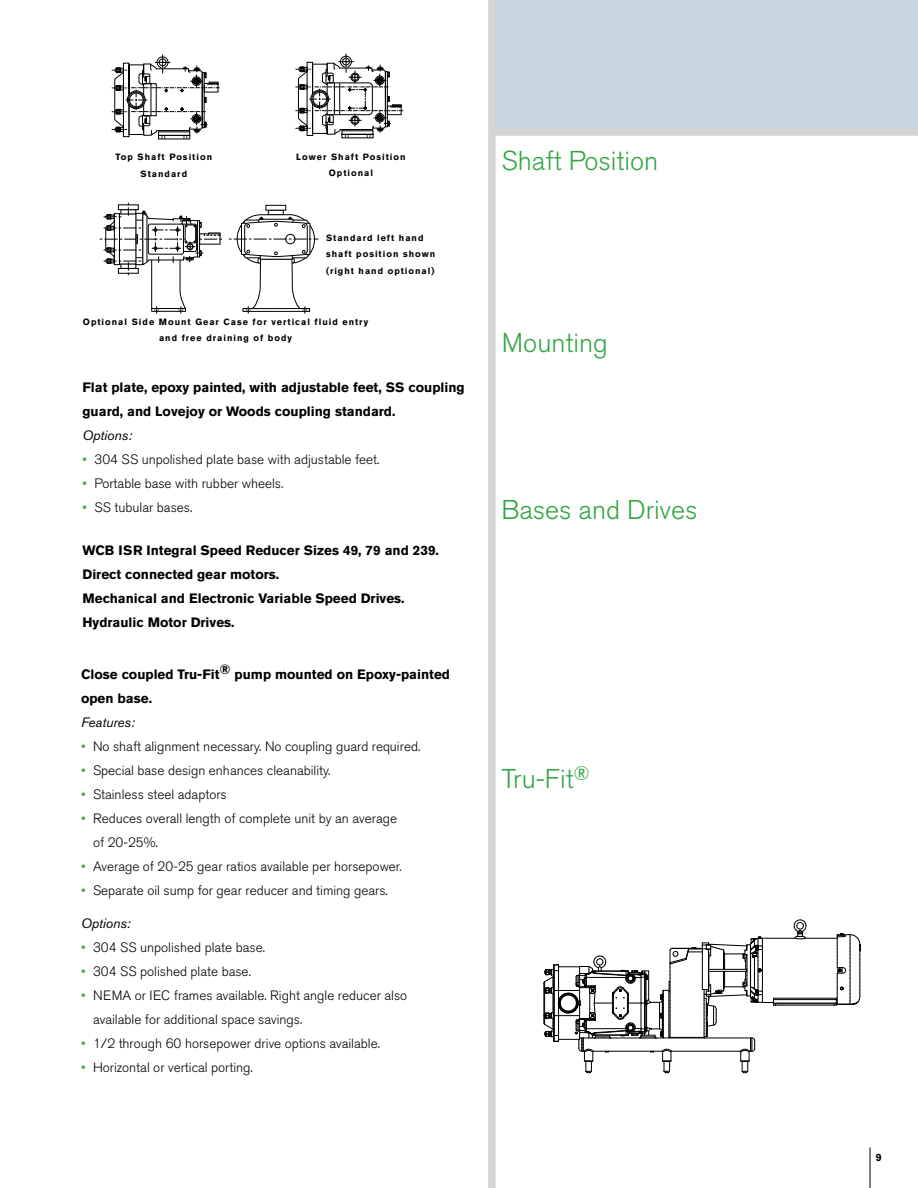
<style>
.page{position:relative;width:918px;height:1188px;background:#fff}
.page>*{position:absolute;margin:0;border:0;box-sizing:border-box;transform-origin:0 0}
.Body_Copy_Headline{font:300 27px "Akzidenz Grotesk BE";color:#33a544}
.t1{font:300 13.5px/24px "Akzidenz Grotesk BE";color:#000}
.Body_Copy_Sub-Headli{font:700 13.5px/24px "Akzidenz Grotesk BE";color:#000}
.Body_Copy_Sub-Headli-2{font:italic 13.5px "Akzidenz Grotesk BE";color:#000}
.t2{font:700 10.5px "Akzidenz Grotesk BE";color:#000}
.Captions__Left_Align{font:700 9px/16.5px "Akzidenz Grotesk BE";letter-spacing:.11em;color:#000}
.Captions__Center_Ali{font:700 9px/16.5px "Akzidenz Grotesk BE";letter-spacing:.11em;color:#000;text-align:center}
.s1{font-weight:400;font-style:italic}
.s2{color:#33a544}
</style>
<div class="page">
<hr style="left:870px;top:1148px;width:1px;height:40px;background:#000">
<svg style="left:112px;top:54px;width:108px;height:85px"></svg>
<svg style="left:295px;top:54px;width:108px;height:84px"></svg>
<svg style="left:268px;top:210px;width:16px;height:4px"></svg>
<svg style="left:266px;top:205px;width:20px;height:5px"></svg>
<svg style="left:229px;top:214px;width:89px;height:100px"></svg>
<svg style="left:100px;top:203px;width:122px;height:111px"></svg>
<hr style="left:774px;top:999px;width:62px;height:1px;background:#000">
<hr style="left:776px;top:1005px;width:58px;height:1px;background:#000">
<hr style="left:774px;top:1003px;width:62px;height:1px;background:#000">
<svg style="left:794px;top:920px;width:12px;height:20px"></svg>
<hr style="left:762px;top:938px;width:33px;height:1px;background:#000">
<hr style="left:806px;top:938px;width:31px;height:1px;background:#000">
<svg style="left:834px;top:933px;width:27px;height:73px"></svg>
<hr style="left:774px;top:998px;width:62px;height:1px;background:#000">
<svg style="left:544px;top:937px;width:232px;height:136px"></svg>
<div style="left:490px;top:0;width:428px;height:128px;background:#c5d6df"></div>
<div style="left:490px;top:128px;width:428px;height:8px;background:#d4d5d7"></div>
<div style="left:488px;top:0;width:8px;height:1188px;background:#d4d5d7"></div>
<p class="Captions__Center_Ali" style="left:116px;top:149px;width:98px">Top Shaft Position<br>Standard</p>
<p class="Captions__Center_Ali" style="left:296px;top:148px;width:111px">Lower Shaft Position<br>Optional</p>
<p class="Captions__Left_Align" style="left:326px;top:229px;width:111px">Standard left hand shaft position shown (right hand optional)</p>
<p class="Captions__Left_Align" style="left:83px;top:314px;width:287px;text-align:center">Optional Side Mount Gear Case for vertical fluid entry and free draining of body</p>
<p class="Body_Copy_Sub-Headli" style="left:82px;top:375px;width:384px">Flat plate, epoxy painted, with adjustable feet, SS coupling guard, and Lovejoy or Woods coupling standard.<br><span class="s1">Options:</span></p>
<p class="t1" style="left:82px;top:447px;width:298px"><span class="s2">•</span> 304 SS unpolished plate base with adjustable feet.</p>
<p class="t1" style="left:82px;top:471px;width:202px"><span class="s2">•</span> Portable base with rubber wheels.</p>
<p class="t1" style="left:82px;top:495px;width:111px"><span class="s2">•</span> SS tubular bases.</p>
<p class="Body_Copy_Sub-Headli" style="left:82px;top:538px;width:358px">WCB ISR Integral Speed Reducer Sizes 49, 79 and 239.</p>
<p class="Body_Copy_Sub-Headli" style="left:82px;top:562px;width:198px">Direct connected gear motors.</p>
<p class="Body_Copy_Sub-Headli" style="left:82px;top:586px;width:324px">Mechanical and Electronic Variable Speed Drives.</p>
<p class="Body_Copy_Sub-Headli" style="left:82px;top:610px;width:154px">Hydraulic Motor Drives.</p>
<p class="Body_Copy_Sub-Headli" style="left:81px;top:662px;width:371px">Close coupled Tru-Fit® pump mounted on Epoxy-painted</p>
<p class="Body_Copy_Sub-Headli" style="left:81px;top:686px;width:73px">open base.</p>
<p class="Body_Copy_Sub-Headli-2" style="left:81px;top:714px;width:55px">Features:</p>
<p class="t1" style="left:81px;top:735px;width:341px"><span class="s2">•</span> No shaft alignment necessary. No coupling guard required.</p>
<p class="t1" style="left:81px;top:759px;width:251px"><span class="s2">•</span> Special base design enhances cleanability.</p>
<p class="t1" style="left:81px;top:783px;width:147px"><span class="s2">•</span> Stainless steel adaptors</p>
<p class="t1" style="left:93px;top:807px;width:306px;text-indent:-12px"><span class="s2">•</span> Reduces overall length of complete unit by an average of 20-25%.</p>
<p class="t1" style="left:81px;top:855px;width:322px"><span class="s2">•</span> Average of 20-25 gear ratios available per horsepower.</p>
<p class="t1" style="left:81px;top:879px;width:308px"><span class="s2">•</span> Separate oil sump for gear reducer and timing gears.</p>
<p class="Body_Copy_Sub-Headli-2" style="left:81px;top:915px;width:51px">Options:</p>
<p class="t1" style="left:81px;top:936px;width:185px"><span class="s2">•</span> 304 SS unpolished plate base.</p>
<p class="t1" style="left:81px;top:960px;width:171px"><span class="s2">•</span> 304 SS polished plate base.</p>
<p class="t1" style="left:93px;top:984px;width:316px;text-indent:-12px"><span class="s2">•</span> NEMA or IEC frames available. Right angle reducer also available for additional space savings.</p>
<p class="t1" style="left:81px;top:1032px;width:301px"><span class="s2">•</span> 1/2 through 60 horsepower drive options available.</p>
<p class="t1" style="left:81px;top:1056px;width:173px"><span class="s2">•</span> Horizontal or vertical porting.</p>
<p class="Body_Copy_Headline" style="left:502px;top:146px;width:158px">Shaft Position</p>
<p class="Body_Copy_Headline" style="left:502px;top:327px;width:107px">Mounting</p>
<p class="Body_Copy_Headline" style="left:501px;top:495px;width:198px">Bases and Drives</p>
<p class="Body_Copy_Headline" style="left:501px;top:764px;width:90px">Tru-Fit<sup>®</sup></p>
<p class="t2" style="left:876px;top:1151px;width:7px">9</p>
</div>
